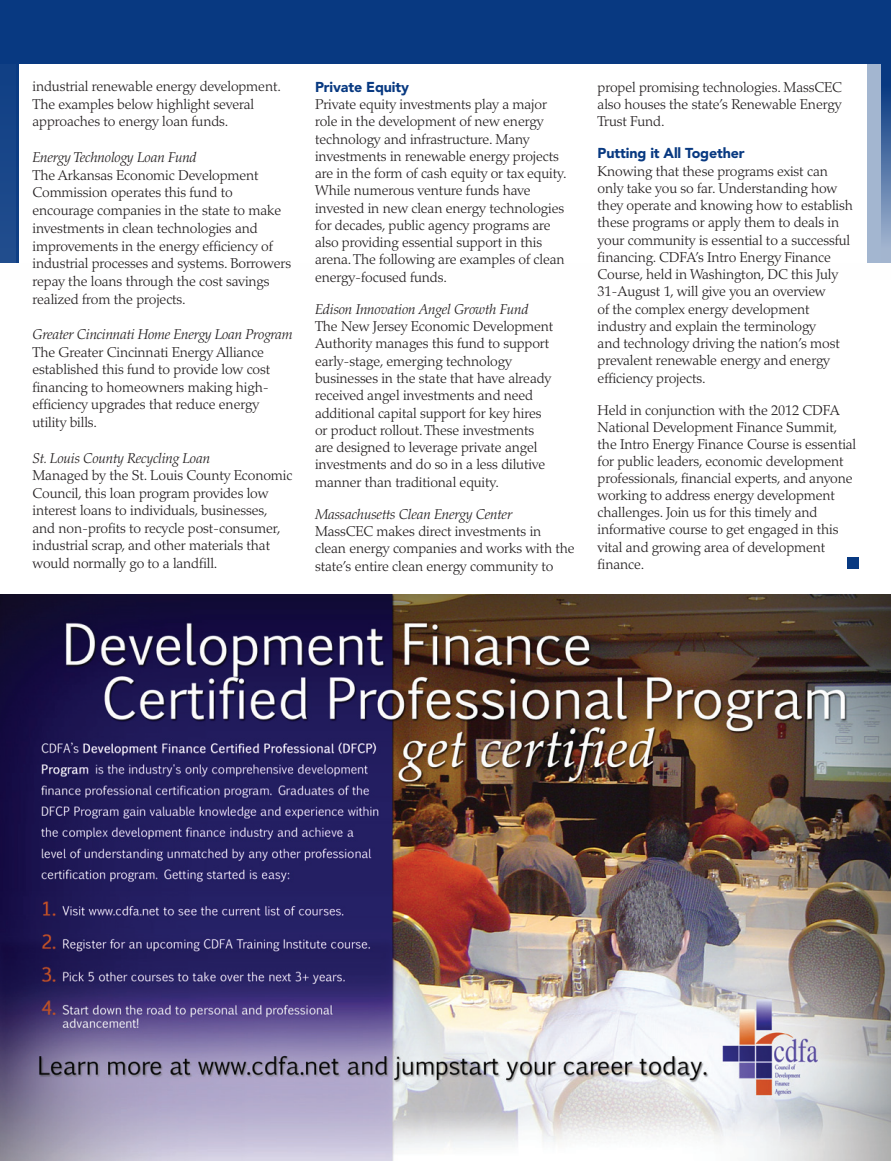
<style>
.page{position:relative;width:891px;height:1161px;background:#fff}
.page>*{position:absolute;margin:0;border:0;box-sizing:border-box;transform-origin:0 0}
.t1{font:300 14.25px/17.2px "Palatino";letter-spacing:-.01em;color:#231f20}
.t2{font:italic 300 14.25px "Palatino";letter-spacing:-.01em;color:#231f20}
.t3{font:900 14.25px "Avenir";letter-spacing:-.01em;color:#083981}
</style>
<div class="page">
<div style="left:0;top:0;width:891px;height:64px;background:#083981"></div>
<div style="left:0;top:64px;width:22px;height:199px;background:#194689"></div>
<div style="left:16px;top:64px;width:6px;height:199px;background:#083981"></div>
<img style="left:0;top:595px;width:891px;height:566px">
<div style="left:19px;top:64px;width:862px;height:199px;background:#fff"></div>
<svg style="left:867px;top:64px;width:24px;height:199px;background:#819abe"></svg>
<div style="left:847px;top:557px;width:12px;height:11px;background:#083981"></div>
<p class="t1" style="left:33px;top:78px;width:250px">industrial renewable energy development.<br>The examples below highlight several approaches to energy loan funds.</p>
<p class="t2" style="left:33px;top:149px;width:166px">Energy Technology Loan Fund</p>
<p class="t1" style="left:33px;top:166px;width:260px;line-height:17.7px">The Arkansas Economic Development Commission operates this fund to encourage companies in the state to make investments in clean technologies and improvements in the energy efficiency of industrial processes and systems. Borrowers repay the loans through the cost savings realized from the projects.</p>
<p class="t2" style="left:33px;top:326px;width:262px">Greater Cincinnati Home Energy Loan Program</p>
<p class="t1" style="left:33px;top:343px;width:239px">The Greater Cincinnati Energy Alliance established this fund to provide low cost financing to homeowners making high&shy;efficiency upgrades that reduce energy utility bills.</p>
<p class="t2" style="left:33px;top:449px;width:179px">St. Louis County Recycling Loan</p>
<p class="t1" style="left:33px;top:467px;width:262px">Managed by the St. Louis County Economic Council, this loan program provides low interest loans to individuals, businesses, and non-profits to recycle post-consumer, industrial scrap, and other materials that would normally go to a landfill.</p>
<p class="t3" style="left:315px;top:78px;width:95px">Private Equity</p>
<p class="t1" style="left:315px;top:96px;width:253px">Private equity investments play a major role in the development of new energy technology and infrastructure. Many investments in renewable energy projects are in the form of cash equity or tax equity.<br>While numerous venture funds have invested in new clean energy technologies for decades, public agency programs are also providing essential support in this arena. The following are examples of clean energy-focused funds.</p>
<p class="t2" style="left:315px;top:301px;width:215px">Edison Innovation Angel Growth Fund</p>
<p class="t1" style="left:315px;top:318px;width:240px">The New Jersey Economic Development Authority manages this fund to support early-stage, emerging technology businesses in the state that have already received angel investments and need additional capital support for key hires or product rollout. These investments are designed to leverage private angel investments and do so in a less dilutive manner than traditional equity.</p>
<p class="t2" style="left:315px;top:506px;width:199px">Massachusetts Clean Energy Center</p>
<p class="t1" style="left:315px;top:523px;width:261px">MassCEC makes direct investments in clean energy companies and works with the state’s entire clean energy community to</p>
<p class="t1" style="left:598px;top:78px;width:246px;text-align:justify">propel promising technologies. MassCEC also houses the state’s Renewable Energy Trust Fund.</p>
<p class="t3" style="left:598px;top:145px;width:149px">Putting it All Together</p>
<p class="t1" style="left:598px;top:162px;width:257px">Knowing that these programs exist can only take you so far. Understanding how they operate and knowing how to establish these programs or apply them to deals in your community is essential to a successful financing. CDFA’s Intro Energy Finance Course, held in Washington, DC this July 31-August 1, will give you an overview<br>of the complex energy development industry and explain the terminology<br>and technology driving the nation’s most prevalent renewable energy and energy efficiency projects.</p>
<p class="t1" style="left:598px;top:402px;width:260px">Held in conjunction with the 2012 CDFA National Development Finance Summit, the Intro Energy Finance Course is essential for public leaders, economic development professionals, financial experts, and anyone working to address energy development challenges. Join us for this timely and informative course to get engaged in this vital and growing area of development finance.</p>
</div>
